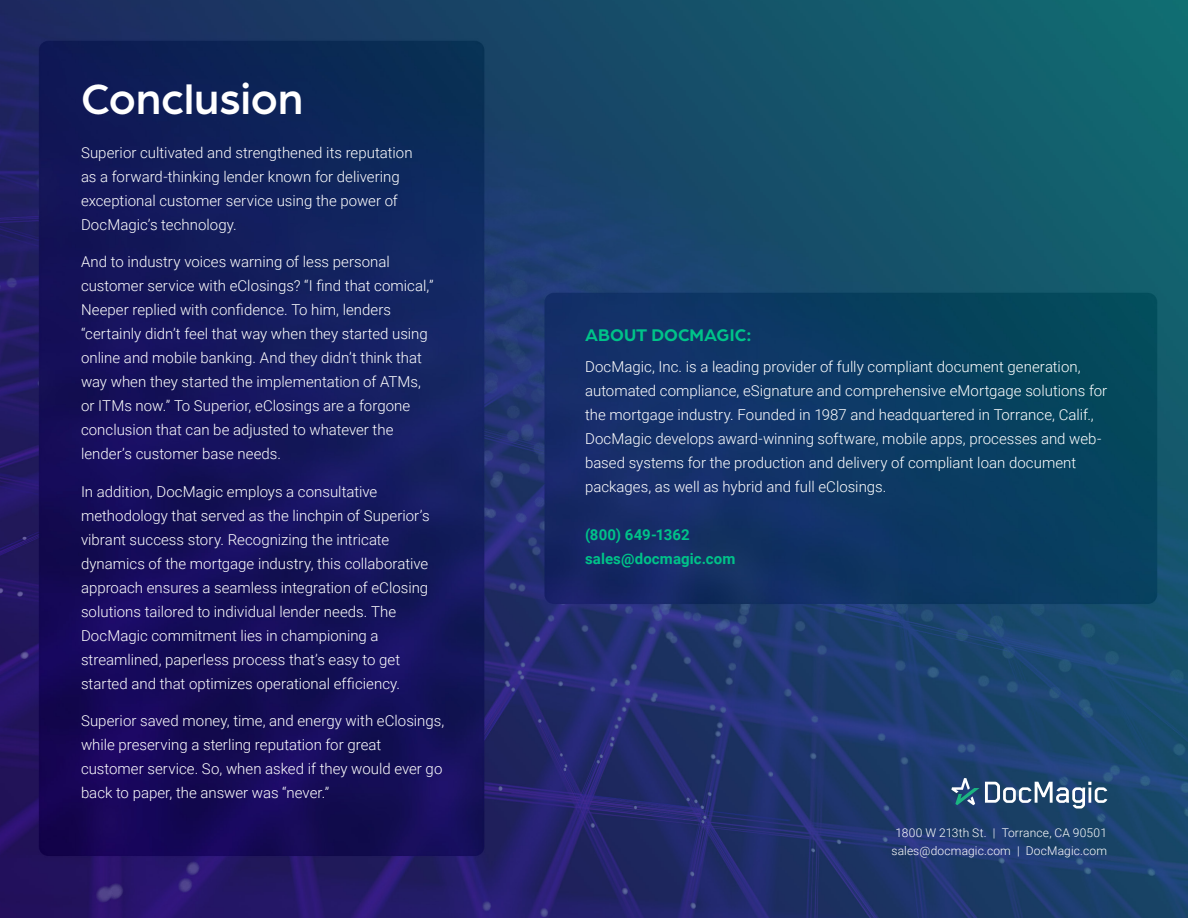
<style>
.page{position:relative;width:1188px;height:918px;background:#fff}
.page>*{position:absolute;margin:0;border:0;box-sizing:border-box;transform-origin:0 0}
.Headline{font:500 45px "Arboria";color:#fff}
.Subhead{font:700 18px "Arboria";color:#00c389}
.Body{font:300 15px/24px "Roboto";color:#fff}
.Contact_Info{font:300 15px/24px "Roboto";color:#fff}
.Contact_Info-2{font:700 15px "Roboto";letter-spacing:.005em;color:#00c389}
.Body-2{font:300 12px "Roboto";letter-spacing:.015em;color:#fff}
</style>
<div class="page">
<img style="left:0;top:0;width:1188px;height:918px">
<svg style="left:951px;top:778px;width:156px;height:31px;background:#4e6d8d"></svg>
<p class="Headline" style="left:81px;top:68px;width:224px">Conclusion</p>
<p class="Body" style="left:81px;top:140px;width:333px">Superior cultivated and strengthened its reputation as a forward-thinking lender known for delivering exceptional customer service using the power of DocMagic’s technology.</p>
<p class="Body" style="left:81px;top:249px;width:354px">And to industry voices warning of less personal customer service with eClosings? “I find that comical,” Neeper replied with confidence. To him, lenders “certainly didn’t feel that way when they started using online and mobile banking. And they didn’t think that way when they started the implementation of ATMs, or ITMs now.” To Superior, eClosings are a forgone conclusion that can be adjusted to whatever the lender’s customer base needs.</p>
<p class="Body" style="left:81px;top:479px;width:350px">In addition, DocMagic employs a consultative methodology that served as the linchpin of Superior’s vibrant success story. Recognizing the intricate dynamics of the mortgage industry, this collaborative approach ensures a seamless integration of eClosing solutions tailored to individual lender needs. The DocMagic commitment lies in championing a streamlined, paperless process that’s easy to get started and that optimizes operational efficiency.</p>
<p class="Body" style="left:81px;top:708px;width:365px">Superior saved money, time, and energy with eClosings, while preserving a sterling reputation for great customer service. So, when asked if they would ever go back to paper, the answer was “never.”</p>
<p class="Subhead" style="left:585px;top:323px;width:168px">ABOUT DOCMAGIC:</p>
<p class="Contact_Info" style="left:585px;top:354px;width:524px">DocMagic, Inc. is a leading provider of fully compliant document generation, automated compliance, eSignature and comprehensive eMortgage solutions for the mortgage industry. Founded in 1987 and headquartered in Torrance, Calif., DocMagic develops award-winning software, mobile apps, processes and web&shy;based systems for the production and delivery of compliant loan document packages, as well as hybrid and full eClosings.</p>
<p class="Contact_Info-2" style="left:585px;top:524px;width:106px">(800) 649-1362</p>
<p class="Contact_Info-2" style="left:585px;top:548px;width:152px">sales@docmagic.com</p>
<p class="Body-2" style="left:896px;top:824px;width:213px">1800 W 213th St. | Torrance, CA 90501</p>
<p class="Body-2" style="left:892px;top:842px;width:217px">sales@docmagic.com | DocMagic.com</p>
</div>
